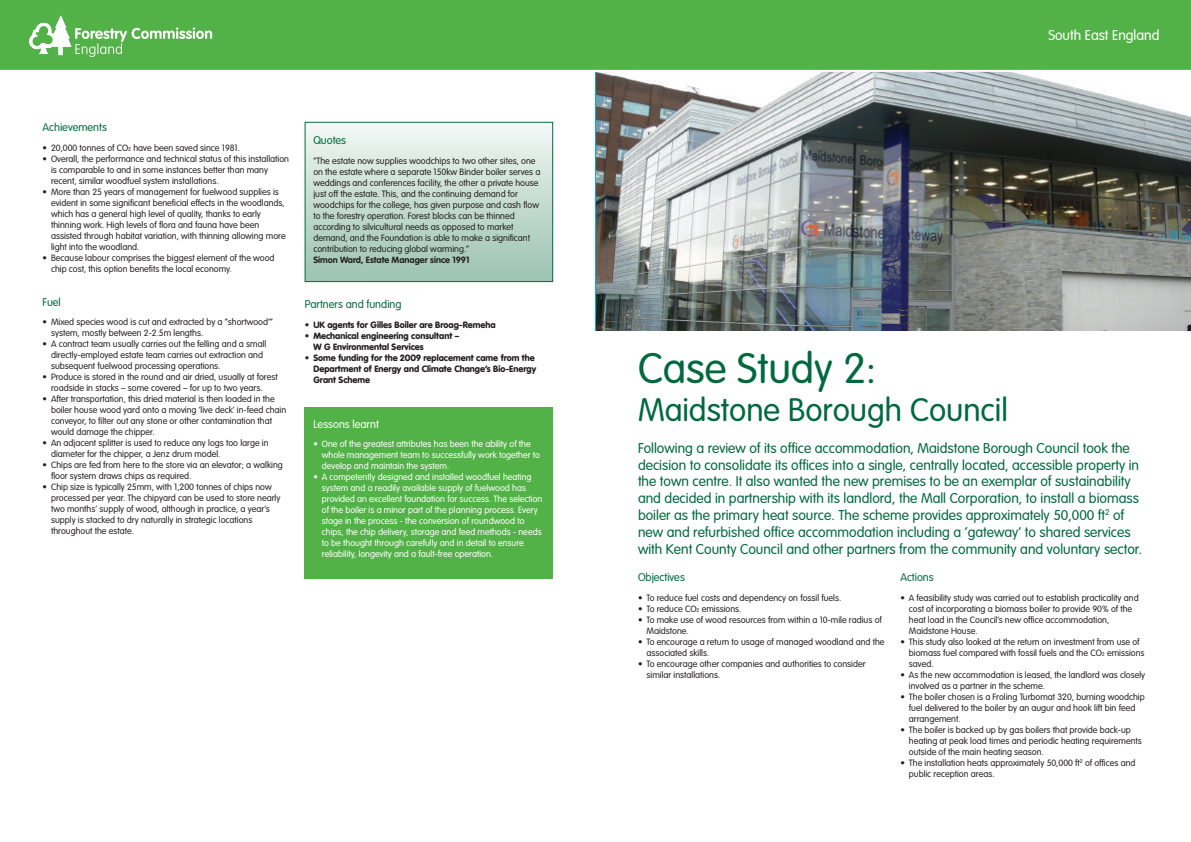
<style>
.page{position:relative;width:1191px;height:842px;background:#fff}
.page>*{position:absolute;margin:0;border:0;box-sizing:border-box;transform-origin:0 0}
.t1{font:300 42px "VAG Rounded";color:#00693f}
.t2{font:300 32px "VAG Rounded";color:#00693f}
.t3{font:300 14px/16.8px "VAG Rounded";color:#00693f}
.t4{font:300 14px "VAG Rounded";color:#fff}
.t5{font:300 11px "VAG Rounded";color:#00693f}
.t6{font:300 11px "VAG Rounded";color:#fff}
.t7{font:300 9px/11px "VAG Rounded";color:#231f20}
.t8{font:300 9px/11px "VAG Rounded";color:#fff}
.t9{font:900 9px/11px "VAG Rounded";color:#231f20}
.t10{font:700 9px "VAG Rounded";color:#231f20}
.s1{font-size:5.4px}
</style>
<div class="page">
<img style="left:596px;top:72px;width:595px;height:258px">
<div style="left:587px;top:0;width:604px;height:71px;background:#53b247"></div>
<hr style="left:586px;top:70px;width:605px;height:2px;background:#fff">
<div style="left:0;top:0;width:604px;height:71px;background:#53b247"></div>
<svg style="left:29px;top:15px;width:183px;height:42px"></svg>
<hr style="left:0;top:70px;width:604px;height:2px;background:#fff">
<div style="left:305px;top:407px;width:248px;height:171px;background:#53b247"></div>
<div style="left:305px;top:123px;width:247px;height:158px;background:linear-gradient(to bottom,#f2f8f5,#9cc2b2)"></div>
<div style="left:305px;top:122px;width:248px;height:160px;border:1px solid #00693f"></div>
<p class="t5" style="left:43px;top:123px;width:66px">Achievements</p>
<p class="t7" style="left:43px;top:143px;width:199px">• 20,000 tonnes of CO<span class="s1">2</span> have been saved since 1981.</p>
<p class="t7" style="left:51px;top:154px;width:240px;text-indent:-9px">• Overall, the performance and technical status of this installation is comparable to and in some instances better than many recent, similar woodfuel system installations.</p>
<p class="t7" style="left:51px;top:187px;width:236px;text-indent:-9px">• More than 25 years of management for fuelwood supplies is evident in some significant beneficial effects in the woodlands, which has a general high level of quality, thanks to early thinning work. High levels of flora and fauna have been assisted through habitat variation, with thinning allowing more light into the woodland.</p>
<p class="t7" style="left:51px;top:253px;width:225px;text-indent:-9px">• Because labour comprises the biggest element of the wood chip cost, this option benefits the local economy.</p>
<p class="t5" style="left:43px;top:297px;width:20px">Fuel</p>
<p class="t7" style="left:51px;top:317px;width:223px;text-indent:-9px">• Mixed species wood is cut and extracted by a “shortwood’” system, mostly between 2-2.5m lengths.</p>
<p class="t7" style="left:51px;top:339px;width:217px;text-indent:-9px">• A contract team usually carries out the felling and a small directly-employed estate team carries out extraction and subsequent fuelwood processing operations.</p>
<p class="t7" style="left:51px;top:372px;width:228px;text-indent:-9px">• Produce is stored in the round and air dried, usually at forest roadside in stacks – some covered – for up to two years.</p>
<p class="t7" style="left:51px;top:394px;width:237px;text-indent:-9px">• After transportation, this dried material is then loaded in the boiler house wood yard onto a moving ‘live deck’ in-feed chain conveyor, to filter out any stone or other contamination that would damage the chipper.</p>
<p class="t7" style="left:51px;top:438px;width:219px;text-indent:-9px">• An adjacent splitter is used to reduce any logs too large in diameter for the chipper, a Jenz drum model.</p>
<p class="t7" style="left:51px;top:460px;width:233px;text-indent:-9px">• Chips are fed from here to the store via an elevator; a walking floor system draws chips as required.</p>
<p class="t7" style="left:51px;top:482px;width:231px;text-indent:-9px">• Chip size is typically 25mm, with 1,200 tonnes of chips now processed per year. The chipyard can be used to store nearly two months’ supply of wood, although in practice, a year’s supply is stacked to dry naturally in strategic locations throughout the estate.</p>
<p class="t5" style="left:313px;top:136px;width:34px">Quotes</p>
<p class="t7" style="left:313px;top:156px;width:229px">“The estate now supplies woodchips to two other sites, one on the estate where a separate 150kw Binder boiler serves a weddings and conferences facility, the other a private house just off the estate. This, and the continuing demand for woodchips for the college, has given purpose and cash flow to the forestry operation. Forest blocks can be thinned according to silvicultural needs as opposed to market demand, and the Foundation is able to make a significant contribution to reducing global warming.”</p>
<p class="t10" style="left:313px;top:256px;width:158px">Simon Ward, Estate Manager since 1991</p>
<p class="t5" style="left:305px;top:300px;width:98px">Partners and funding</p>
<p class="t9" style="left:305px;top:320px;width:192px">• UK agents for Gilles Boiler are Broag-Remeha</p>
<p class="t9" style="left:313px;top:331px;width:147px;text-indent:-9px">• Mechanical engineering consultant –<br>W G Environmental Services</p>
<p class="t9" style="left:313px;top:353px;width:224px;text-indent:-9px">• Some funding for the 2009 replacement came from the<br>Department of Energy and Climate Change’s Bio-Energy<br>Grant Scheme</p>
<p class="t6" style="left:313px;top:419px;width:67px">Lessons learnt</p>
<p class="t8" style="left:322px;top:439px;width:220px;text-indent:-9px">• One of the greatest attributes has been the ability of the whole management team to successfully work together to develop and maintain the system.</p>
<p class="t8" style="left:322px;top:472px;width:222px;text-indent:-9px">• A competently designed and installed woodfuel heating system and a readily available supply of fuelwood has provided an excellent foundation for success. The selection of the boiler is a minor part of the planning process. Every stage in the process - the conversion of roundwood to chips, the chip delivery, storage and feed methods - needs to be thought through carefully and in detail to ensure reliability, longevity and a fault-free operation.</p>
<h3 class="t4" style="left:1048px;top:29px;width:113px">South East England</h3>
<h1 class="t1" style="left:638px;top:351px;width:240px">Case Study 2:</h1>
<h2 class="t2" style="left:638px;top:396px;width:371px">Maidstone Borough Council</h2>
<p class="t3" style="left:638px;top:440px;width:505px">Following a review of its office accommodation, Maidstone Borough Council took the decision to consolidate its offices into a single, centrally located, accessible property in the town centre. It also wanted the new premises to be an exemplar of sustainability and decided in partnership with its landlord, the Mall Corporation, to install a biomass boiler as the primary heat source. The scheme provides approximately 50,000 ft<sup>2</sup> of new and refurbished office accommodation including a ‘gateway’ to shared services with Kent County Council and other partners from the community and voluntary sector.</p>
<p class="t5" style="left:638px;top:573px;width:48px">Objectives</p>
<p class="t7" style="left:638px;top:593px;width:205px">• To reduce fuel costs and dependency on fossil fuels.</p>
<p class="t7" style="left:638px;top:604px;width:105px">• To reduce CO<span class="s1">2</span> emissions.</p>
<p class="t7" style="left:646px;top:615px;width:237px;text-indent:-9px">• To make use of wood resources from within a 10-mile radius of<br>Maidstone.</p>
<p class="t7" style="left:646px;top:637px;width:239px;text-indent:-9px">• To encourage a return to usage of managed woodland and the associated skills.</p>
<p class="t7" style="left:646px;top:659px;width:220px;text-indent:-9px">• To encourage other companies and authorities to consider similar installations.</p>
<p class="t5" style="left:900px;top:573px;width:35px">Actions</p>
<p class="t7" style="left:909px;top:593px;width:231px;text-indent:-9px">• A feasibility study was carried out to establish practicality and cost of incorporating a biomass boiler to provide 90% of the heat load in the Council’s new office accommodation, Maidstone House.</p>
<p class="t7" style="left:909px;top:637px;width:237px;text-indent:-9px">• This study also looked at the return on investment from use of biomass fuel compared with fossil fuels and the CO<span class="s1">2</span> emissions saved.</p>
<p class="t7" style="left:909px;top:670px;width:238px;text-indent:-9px">• As the new accommodation is leased, the landlord was closely involved as a partner in the scheme.</p>
<p class="t7" style="left:909px;top:692px;width:237px;text-indent:-9px">• The boiler chosen is a Froling Turbomat 320, burning woodchip fuel delivered to the boiler by an augur and hook lift bin feed arrangement.</p>
<p class="t7" style="left:909px;top:725px;width:234px;text-indent:-9px">• The boiler is backed up by gas boilers that provide back-up heating at peak load times and periodic heating requirements outside of the main heating season.</p>
<p class="t7" style="left:909px;top:758px;width:228px;text-indent:-9px">• The installation heats approximately 50,000 ft<sup>2</sup> of offices and public reception areas.</p>
</div>
